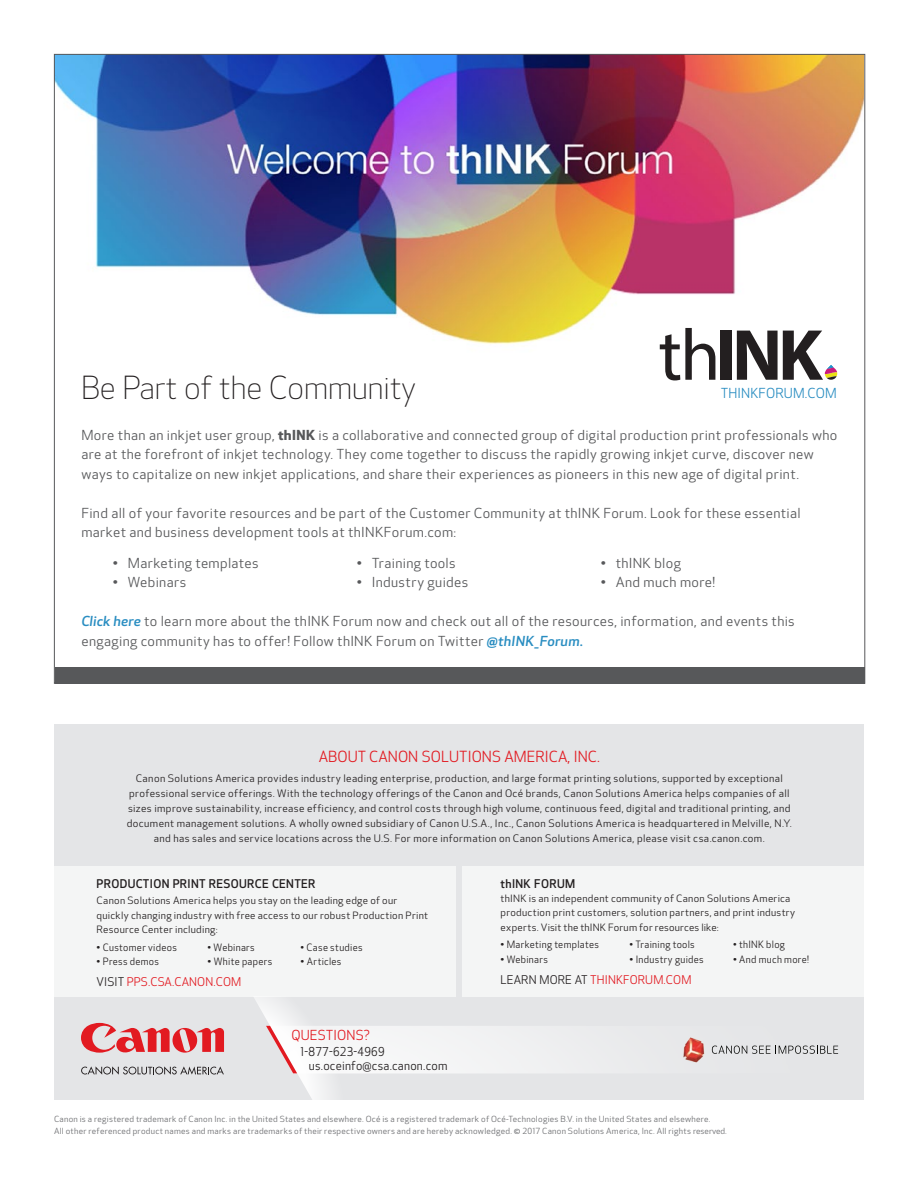
<style>
.page{position:relative;width:918px;height:1188px;background:#fff}
.page>*{position:absolute;margin:0;border:0;box-sizing:border-box;transform-origin:0 0}
.t1{font:300 31.2px "Optic Sans 101";color:#231f20}
.t2{font:15px "Optic Sans 201";letter-spacing:.005em;color:#e21a21}
.t3{font:13.5px/19.5px "Optic Sans 201";letter-spacing:.025em;color:#57585a;scale:1.05 1}
.t4{font:13.5px "Optic Sans 201";letter-spacing:.01em;color:#298dc1}
.t5{font:13.5px "Optic Sans 201";letter-spacing:.01em;color:#e21a21}
.t6{font:12px/13.5px "Optic Sans 201";letter-spacing:.02em;color:#231f20}
.t7{font:11.7px "Optic Sans 201";letter-spacing:.01em;color:#e21a21}
.t8{font:500 11.7px "Optic Sans 301";letter-spacing:.03em;color:#231f20}
.t9{font:10.2px/15px "Optic Sans 201";letter-spacing:.035em;color:#231f20;text-align:center;scale:1.05 1}
.t10{font:9.9px/14.2px "Optic Sans 201";letter-spacing:.03em;color:#231f20;scale:1.05 1}
.t11{font:9.9px "Optic Sans 201";letter-spacing:.03em;color:#231f20}
.t12{font:8.25px/12px "Optic Sans 201";letter-spacing:.03em;color:#6c6d70;scale:1.05 1}
.s1{font-family:"Optic Sans 401";font-weight:700}
.s2{font-family:"Optic Sans 302";font-weight:500;font-style:italic;color:#298dc1}
.s3{color:#231f20}
</style>
<div class="page">
<img style="left:56px;top:56px;width:807px;height:297px">
<svg style="left:660px;top:328px;width:55px;height:52px"></svg>
<div style="left:721px;top:331px;width:11px;height:49px;background:#231f20"></div>
<svg style="left:737px;top:331px;width:100px;height:49px"></svg>
<div style="left:54px;top:724px;width:810px;height:376px;background:#e4e5e7"></div>
<div style="left:54px;top:866px;width:402px;height:131px;background:#f4f5f5"></div>
<div style="left:462px;top:866px;width:402px;height:131px;background:#f4f5f5"></div>
<svg style="left:81px;top:1066px;width:143px;height:9px"></svg>
<svg style="left:81px;top:1023px;width:143px;height:30px"></svg>
<svg style="left:254px;top:997px;width:585px;height:103px"></svg>
<div style="left:55px;top:668px;width:810px;height:16px;background:#57585a"></div>
<h1 class="t1" style="left:81px;top:370px;width:336px">Be Part of the Community</h1>
<p class="t4" style="left:721px;top:386px;width:118px">THINKFORUM.COM</p>
<p class="t3" style="left:81px;top:425px;width:722px">More than an inkjet user group, <span class="s1">thINK</span> is a collaborative and connected group of digital production print professionals who are at the forefront of inkjet technology. They come together to discuss the rapidly growing inkjet curve, discover new ways to capitalize on new inkjet applications, and share their experiences as pioneers in this new age of digital print.</p>
<p class="t3" style="left:81px;top:503px;width:686px">Find all of your favorite resources and be part of the Customer Community at thINK Forum. Look for these essential market and business development tools at thINKForum.com:</p>
<p class="t3" style="left:113px;top:554px;width:140px">• Marketing templates</p>
<p class="t3" style="left:113px;top:573px;width:71px">• Webinars</p>
<p class="t3" style="left:357px;top:554px;width:96px">• Training tools</p>
<p class="t3" style="left:357px;top:573px;width:108px">• Industry guides</p>
<p class="t3" style="left:601px;top:554px;width:78px">• thINK blog</p>
<p class="t3" style="left:601px;top:573px;width:111px">• And much more!</p>
<p class="t3" style="left:81px;top:612px;width:681px"><span class="s2">Click here</span> to learn more about the thINK Forum now and check out all of the resources, information, and events this engaging community has to offer! Follow thINK Forum on Twitter <span class="s2">@thINK_Forum.</span></p>
<p class="t2" style="left:319px;top:748px;width:283px">ABOUT CANON SOLUTIONS AMERICA, INC.</p>
<p class="t9" style="left:127px;top:772px;width:635px">Canon Solutions America provides industry leading enterprise, production, and large format printing solutions, supported by exceptional professional service offerings. With the technology offerings of the Canon and Océ brands, Canon Solutions America helps companies of all sizes improve sustainability, increase efficiency, and control costs through high volume, continuous feed, digital and traditional printing, and document management solutions. A wholly owned subsidiary of Canon U.S.A., Inc., Canon Solutions America is headquartered in Melville, N.Y. and has sales and service locations across the U.S. For more information on Canon Solutions America, please visit csa.canon.com.</p>
<p class="t8" style="left:97px;top:877px;width:220px">PRODUCTION PRINT RESOURCE CENTER</p>
<p class="t10" style="left:97px;top:894px;width:317px">Canon Solutions America helps you stay on the leading edge of our quickly changing industry with free access to our robust Production Print<br>Resource Center including:</p>
<p class="t10" style="left:97px;top:940px;width:78px">• Customer videos</p>
<p class="t11" style="left:208px;top:942px;width:49px">• Webinars</p>
<p class="t11" style="left:301px;top:942px;width:64px">• Case studies</p>
<p class="t10" style="left:97px;top:955px;width:61px">• Press demos</p>
<p class="t10" style="left:208px;top:955px;width:63px">• White papers</p>
<p class="t10" style="left:301px;top:955px;width:40px">• Articles</p>
<p class="t7" style="left:97px;top:975px;width:146px"><span class="s3">VISIT</span> PPS.CSA.CANON.COM</p>
<p class="t8" style="left:501px;top:877px;width:76px">thINK FORUM</p>
<p class="t10" style="left:501px;top:892px;width:282px">thINK is an independent community of Canon Solutions America production print customers, solution partners, and print industry experts. Visit the thINK Forum for resources like:</p>
<p class="t10" style="left:501px;top:938px;width:95px">• Marketing templates</p>
<p class="t11" style="left:630px;top:939px;width:67px">• Training tools</p>
<p class="t11" style="left:733px;top:939px;width:53px">• thINK blog</p>
<p class="t10" style="left:501px;top:953px;width:47px">• Webinars</p>
<p class="t10" style="left:630px;top:953px;width:72px">• Industry guides</p>
<p class="t10" style="left:733px;top:953px;width:74px">• And much more!</p>
<p class="t7" style="left:501px;top:973px;width:192px"><span class="s3">LEARN MORE AT</span> THINKFORUM.COM</p>
<p class="t5" style="left:291px;top:1027px;width:80px">QUESTIONS?</p>
<p class="t6" style="left:309px;top:1046px;width:140px;text-indent:-9px">1-877-623-4969 us.oceinfo@csa.canon.com</p>
<p class="t12" style="left:54px;top:1113px;width:642px">Canon is a registered trademark of Canon Inc. in the United States and elsewhere. Océ is a registered trademark of Océ-Technologies B.V. in the United States and elsewhere.<br>All other referenced product names and marks are trademarks of their respective owners and are hereby acknowledged. © 2017 Canon Solutions America, Inc. All rights reserved.</p>
</div>
